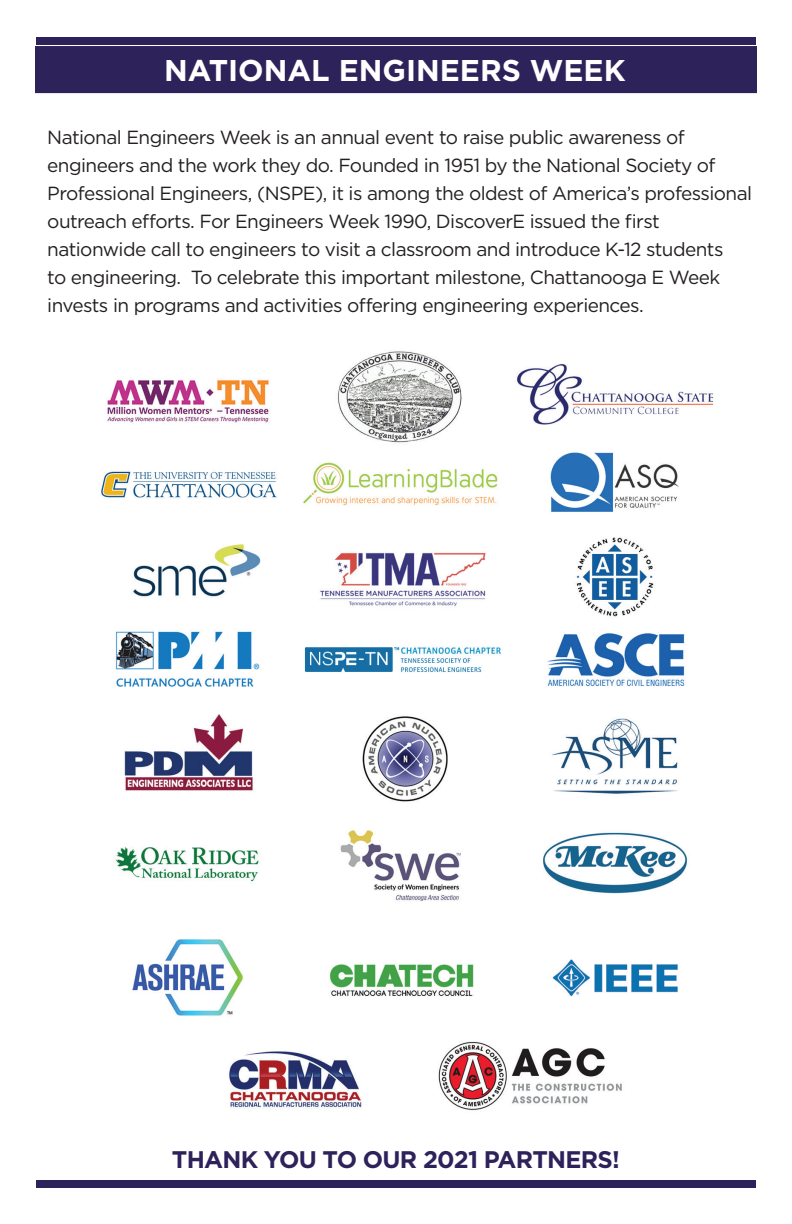
<style>
.page{position:relative;width:792px;height:1224px;background:#fff}
.page>*{position:absolute;margin:0;border:0;box-sizing:border-box;transform-origin:0 0}
.t1{font:700 30px "Gotham";color:#fff}
.t2{font:700 24px "Gotham";letter-spacing:-.03em;color:#2e225b}
.t3{font:19px/28px "Gotham";letter-spacing:-.03em;color:#231f20}
</style>
<div class="page">
<img style="left:101px;top:351px;width:613px;height:760px">
<div style="left:35px;top:46px;width:722px;height:47px;background:#2e225b"></div>
<div style="left:36px;top:37px;width:720px;height:7px;background:#2e225b"></div>
<div style="left:36px;top:1181px;width:720px;height:7px;background:#2e225b"></div>
<h1 class="t1" style="left:164px;top:51px;width:463px">NATIONAL ENGINEERS WEEK</h1>
<p class="t3" style="left:47px;top:123px;width:706px">National Engineers Week is an annual event to raise public awareness of engineers and the work they do. Founded in 1951 by the National Society of Professional Engineers, (NSPE), it is among the oldest of America’s professional outreach efforts. For Engineers Week 1990, DiscoverE issued the first nationwide call to engineers to visit a classroom and introduce K-12 students<br>to engineering. To celebrate this important milestone, Chattanooga E Week invests in programs and activities offering engineering experiences.</p>
<p class="t2" style="left:172px;top:1144px;width:450px">THANK YOU TO OUR 2021 PARTNERS!</p>
</div>
